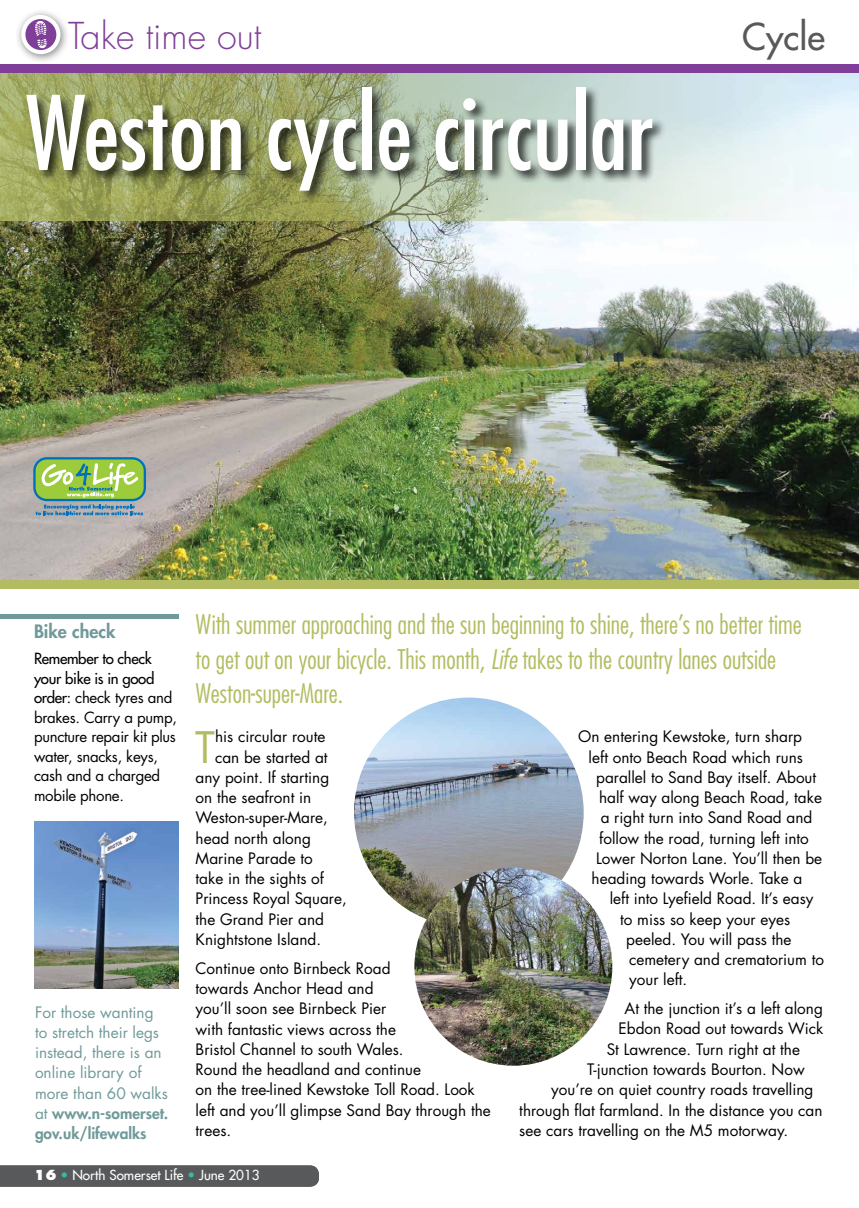
<style>
.page{position:relative;width:859px;height:1208px;background:#fff}
.page>*{position:absolute;margin:0;border:0;box-sizing:border-box;transform-origin:0 0}
.t1{font:condensed 99.75px "Futura LT";color:#fff}
.t2{font:42.3px "Futura LT";color:#b3bc60}
.t3{font:300 36px "Futura LT";color:#7f3f98}
.t4{font:36px "Futura LT";color:#58595b}
.t5{font:300 condensed 26.25px/34.5px "Futura LT";color:#b3bc60}
.t6{font:800 18px "Futura LT";color:#709999}
.t7{font:15.3px/20.2px "Futura LT";color:#000}
.t8{font:15.3px/20.2px "Futura LT";color:#709999}
.t9{font:15px/19.5px "Futura LT";letter-spacing:-.02em;color:#000}
.t10{font:13.5px "Futura LT";color:#fff}
.s1{font-style:inherit}
.s2{font-weight:800}
.s3{font-style:italic}
.s4{color:#f7941e}
</style>
<div class="page">
<img style="left:0;top:220px;width:859px;height:360px">
<div style="left:0;top:1165px;width:319px;height:21px;background:#58595b"></div>
<div style="left:0;top:580px;width:859px;height:8px;background:#b3bc60"></div>
<hr style="left:0;top:614px;width:179px;height:4px;background:#709999">
<svg style="left:0;top:72px;width:859px;height:148px;background:#cad4c3"></svg>
<div style="left:24px;top:85px;width:642px;height:119px;background:#000;opacity:.75"></div>
<div style="left:0;top:64px;width:859px;height:8px;background:#7f3f98"></div>
<div style="left:15px;top:9px;width:55px;height:55px;background:#58595b;opacity:.75"></div>
<svg style="left:23px;top:17px;width:35px;height:35px"></svg>
<svg style="left:35px;top:21px;width:12px;height:27px"></svg>
<div style="left:21px;top:15px;width:39px;height:39px;border:4px solid #fff;border-radius:50%"></div>
<img style="left:34px;top:822px;width:145px;height:166px">
<img style="left:354px;top:697px;width:230px;height:222px">
<img style="left:414px;top:867px;width:198px;height:198px;border-radius:99px">
<svg style="left:36px;top:504px;width:107px;height:11px"></svg>
<div style="left:34px;top:458px;width:111px;height:42px;background:#9ccb3b;border-radius:12px"></div>
<div style="left:33px;top:457px;width:113px;height:44px;border:2px solid #0070bb;border-radius:12px"></div>
<svg style="left:42px;top:462px;width:97px;height:35px"></svg>
<h3 class="t3" style="left:68px;top:14px;width:195px">Take time out</h3>
<h3 class="t4" style="left:742px;top:13px;width:84px">Cycle</h3>
<h1 class="t1" style="left:26px;top:73px;width:630px">Weston cycle circular</h1>
<p class="t6" style="left:34px;top:619px;width:83px">Bike check</p>
<p class="t9" style="left:34px;top:649px;width:144px"><span class="s1">Remember to check your bike is in good order:</span> check tyres and brakes. Carry a pump, puncture repair kit plus water, snacks, keys, cash and a charged mobile phone.</p>
<p class="t8" style="left:35px;top:1002px;width:135px">For those wanting to stretch their legs instead, there is an online library of more than 60 walks at <span class="s2">www.n-somerset. gov.uk/lifewalks</span></p>
<h3 class="t5" style="left:196px;top:607px;width:608px">With summer approaching and the sun beginning to shine, there’s no better time to get out on your bicycle. This month, <span class="s3">Life</span> takes to the country lanes outside<br>Weston-super-Mare.</h3>
<h2 class="t2" style="left:195px;top:720px;width:21px">T</h2>
<p class="t7" style="left:215px;top:727px;width:112px">his circular route</p>
<p class="t7" style="left:215px;top:747px;width:114px">can be started at</p>
<p class="t7" style="left:196px;top:767px;width:135px">any point. If starting</p>
<p class="t7" style="left:196px;top:787px;width:117px">on the seafront in</p>
<p class="t7" style="left:196px;top:808px;width:134px">Weston-super-Mare,</p>
<p class="t7" style="left:196px;top:828px;width:117px">head north along</p>
<p class="t7" style="left:196px;top:848px;width:119px">Marine Parade to</p>
<p class="t7" style="left:196px;top:868px;width:130px">take in the sights of</p>
<p class="t7" style="left:196px;top:889px;width:153px">Princess Royal Square,</p>
<p class="t7" style="left:196px;top:909px;width:130px">the Grand Pier and</p>
<p class="t7" style="left:196px;top:929px;width:127px">Knightstone Island.</p>
<p class="t7" style="left:196px;top:958px;width:297px">Continue onto Birnbeck Road<br>towards Anchor Head and<br>you’ll soon see Birnbeck Pier<br>with fantastic views across the<br>Bristol Channel to south Wales.<br>Round the headland and continue<br>on the tree-lined Kewstoke Toll Road. Look left and you’ll glimpse Sand Bay through the trees.</p>
<p class="t7" style="left:578px;top:727px;width:225px">On entering Kewstoke, turn sharp</p>
<p class="t7" style="left:589px;top:747px;width:216px">left onto Beach Road which runs</p>
<p class="t7" style="left:596px;top:767px;width:222px">parallel to Sand Bay itself. About</p>
<p class="t7" style="left:599px;top:787px;width:224px">half way along Beach Road, take</p>
<p class="t7" style="left:601px;top:808px;width:213px">a right turn into Sand Road and</p>
<p class="t7" style="left:599px;top:828px;width:211px">follow the road, turning left into</p>
<p class="t7" style="left:596px;top:848px;width:228px">Lower Norton Lane. You’ll then be</p>
<p class="t7" style="left:592px;top:868px;width:212px">heading towards Worle. Take a</p>
<p class="t7" style="left:610px;top:889px;width:205px">left into Lyefield Road. It’s easy</p>
<p class="t7" style="left:620px;top:909px;width:172px">to miss so keep your eyes</p>
<p class="t7" style="left:626px;top:929px;width:167px">peeled. You will pass the</p>
<p class="t7" style="left:629px;top:949px;width:196px">cemetery and crematorium to</p>
<p class="t7" style="left:629px;top:970px;width:60px">your left.</p>
<p class="t7" style="left:625px;top:998px;width:200px">At the junction it’s a left along</p>
<p class="t7" style="left:619px;top:1019px;width:206px">Ebdon Road out towards Wick</p>
<p class="t7" style="left:607px;top:1039px;width:195px">St Lawrence. Turn right at the</p>
<p class="t7" style="left:587px;top:1059px;width:219px">T-junction towards Bourton. Now</p>
<p class="t7" style="left:551px;top:1079px;width:264px">you’re on quiet country roads travelling</p>
<p class="t7" style="left:519px;top:1100px;width:305px">through flat farmland. In the distance you can</p>
<p class="t7" style="left:519px;top:1120px;width:270px">see cars travelling on the M5 motorway.</p>
<p class="t10" style="left:34px;top:1166px;width:239px"><span class="s2">16</span> <span class="s4">•</span> North Somerset Life <span class="s4">•</span> Month Year</p>
<p class="t10" style="left:199px;top:1166px;width:62px">June 2013</p>
</div>
